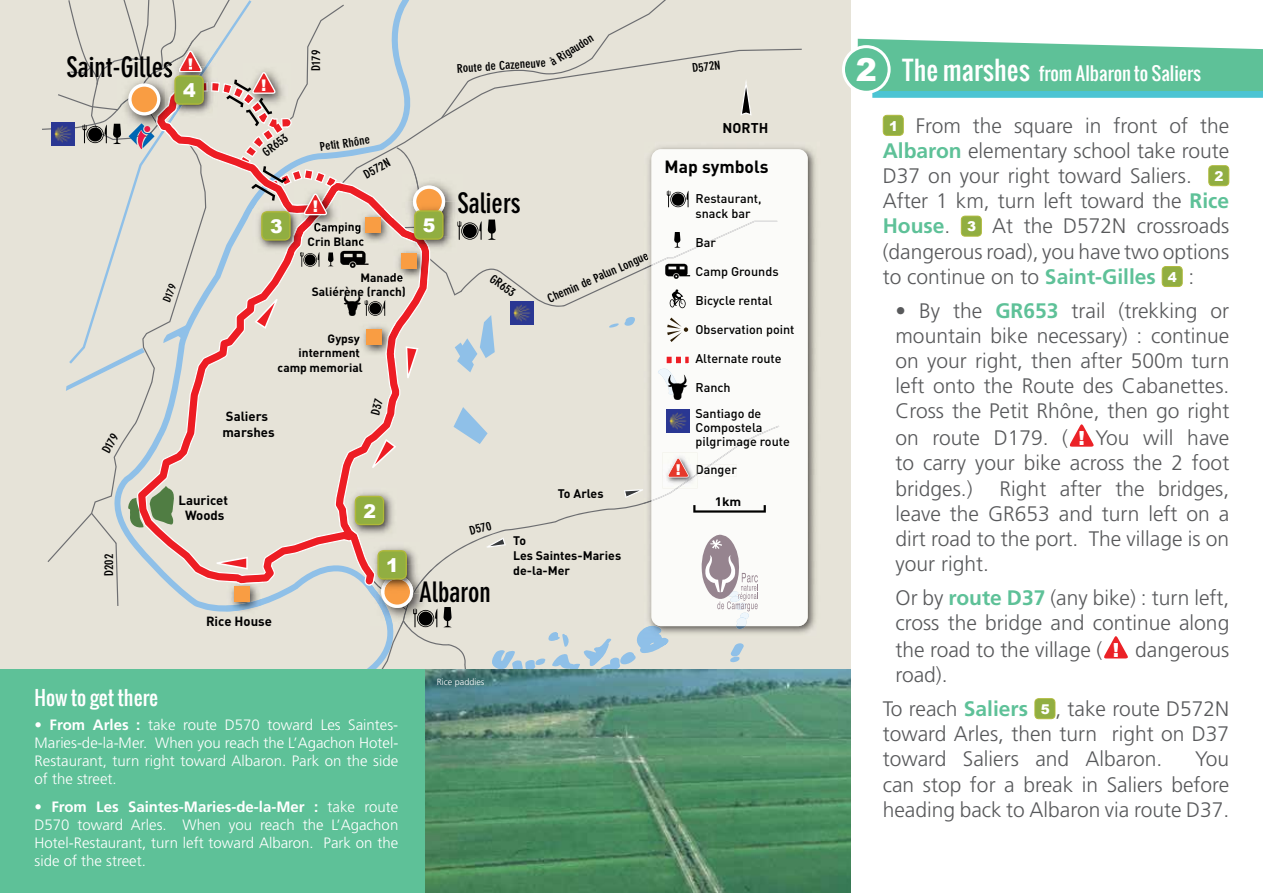
<style>
.page{position:relative;width:1263px;height:893px;background:#fff}
.page>*{position:absolute;margin:0;border:0;box-sizing:border-box;transform-origin:0 0}
.t1{font:700 condensed 27.9px "DIN Neuzeit Grotesk";color:#000}
.t2{font:300 21px/25.2px "Frutiger";color:#58595b;text-align:justify}
.t3{font:19.5px "Oswald";color:#fff}
.t4{font:900 18.9px "Arial";color:#fff}
.t5{font:18px "Oswald";color:#fff}
.t6{font:700 17.55px "DIN";color:#000}
.t7{font:900 16.05px "Arial";color:#fff}
.t8{font:300 15px/18px "Frutiger";color:#fff;text-align:justify}
.t9{font:900 15px "Arial";color:#fff}
.t10{font:700 13.95px "DIN";color:#000}
.t11{font:700 13.2px/15.8px "DIN";color:#000;text-align:center}
.t12{font:500 12.6px/14.5px "DIN";color:#000}
.t13{font:700 12.3px/14.7px "DIN";color:#000}
.t14{font:700 12.15px "DIN";color:#000;scale:1.1 1}
.t15{font:700 condensed 12px "DIN Neuzeit Grotesk";color:#000;scale:1.1 1}
.t16{font:700 12px/14.4px "DIN";color:#000;text-align:right}
.t17{font:700 condensed 10.65px "DIN Neuzeit Grotesk";color:#000;scale:1.1 1}
.t18{font:300 9px "Frutiger";color:#fff}
.s1{font-weight:700}
.s2{font-family:"Arial";font-weight:900;font-size:31.65px}
.s3{font-size:25.5px}
.s4{font-family:"Arial";font-weight:900;font-size:13.5px;color:#fff}
.s5{font-weight:700;color:#5ec198}
.s6{font-family:"Arial";font-weight:900;font-size:19.5px;color:#fff}
</style>
<div class="page">
<div style="left:0;top:0;width:850px;height:669px;background:#e6e3d8"></div>
<svg style="left:609px;top:317px;width:26px;height:11px"></svg>
<svg style="left:453px;top:407px;width:35px;height:19px"></svg>
<svg style="left:455px;top:315px;width:40px;height:57px;background:#c6d6dd"></svg>
<div style="left:114px;top:0;width:311px;height:669px;background:#e6e3d8"></div>
<div style="left:430px;top:426px;width:349px;height:243px;background:#e6e3d8"></div>
<div style="left:368px;top:49px;width:434px;height:98px;background:#e6e3d8"></div>
<div style="left:441px;top:0;width:225px;height:118px;background:#e6e3d8"></div>
<div style="left:48px;top:268px;width:89px;height:294px;background:#e6e3d8"></div>
<svg style="left:91px;top:513px;width:27px;height:93px;background:#dfddd3"></svg>
<svg style="left:137px;top:83px;width:293px;height:503px;background:#e3d5cd"></svg>
<img style="left:644px;top:141px;width:176px;height:498px">
<img style="left:644px;top:626px;width:23px;height:13px">
<svg style="left:651px;top:149px;width:157px;height:477px"></svg>
<svg style="left:667px;top:318px;width:21px;height:24px"></svg>
<svg style="left:657px;top:355px;width:33px;height:46px"></svg>
<img style="left:666px;top:410px;width:23px;height:16px">
<img style="left:226px;top:578px;width:37px;height:37px">
<img style="left:226px;top:598px;width:37px;height:14px">
<img style="left:226px;top:581px;width:37px;height:3px">
<div style="left:235px;top:587px;width:15px;height:15px;background:#f99d43"></div>
<img style="left:368px;top:209px;width:25px;height:37px">
<img style="left:372px;top:209px;width:21px;height:21px">
<div style="left:365px;top:217px;width:15px;height:15px;background:#f99d43"></div>
<img style="left:358px;top:321px;width:37px;height:37px">
<img style="left:385px;top:323px;width:10px;height:35px">
<svg style="left:358px;top:334px;width:2px;height:23px"></svg>
<div style="left:366px;top:330px;width:16px;height:15px;background:#f99d43"></div>
<svg style="left:342px;top:293px;width:43px;height:24px"></svg>
<img style="left:511px;top:308px;width:23px;height:17px">
<svg style="left:150px;top:486px;width:26px;height:42px"></svg>
<svg style="left:128px;top:498px;width:16px;height:31px"></svg>
<svg style="left:393px;top:147px;width:384px;height:161px"></svg>
<img style="left:360px;top:487px;width:38px;height:52px">
<img style="left:346px;top:487px;width:14px;height:52px">
<svg style="left:355px;top:496px;width:29px;height:29px"></svg>
<img style="left:369px;top:541px;width:52px;height:9px">
<svg style="left:367px;top:550px;width:100px;height:119px;background:#cdc9b8"></svg>
<svg style="left:406px;top:346px;width:12px;height:32px"></svg>
<svg style="left:372px;top:439px;width:24px;height:29px"></svg>
<svg style="left:217px;top:557px;width:31px;height:13px"></svg>
<svg style="left:255px;top:299px;width:23px;height:30px"></svg>
<svg style="left:624px;top:426px;width:155px;height:87px"></svg>
<svg style="left:486px;top:537px;width:20px;height:11px"></svg>
<svg style="left:740px;top:79px;width:12px;height:37px"></svg>
<svg style="left:42px;top:0;width:326px;height:268px;background:#dbd0c6"></svg>
<svg style="left:883px;top:115px;width:21px;height:21px"></svg>
<svg style="left:1208px;top:165px;width:21px;height:21px"></svg>
<svg style="left:961px;top:216px;width:21px;height:21px"></svg>
<svg style="left:1162px;top:266px;width:21px;height:21px"></svg>
<svg style="left:1069px;top:424px;width:25px;height:23px"></svg>
<svg style="left:1104px;top:636px;width:24px;height:23px"></svg>
<svg style="left:1034px;top:698px;width:21px;height:21px"></svg>
<svg style="left:842px;top:39px;width:421px;height:59px;background:#6fc8aa"></svg>
<div style="left:0;top:669px;width:425px;height:224px;background:#5ec198"></div>
<img style="left:425px;top:669px;width:425px;height:224px">
<svg style="left:702px;top:535px;width:56px;height:94px"></svg>
<svg style="left:371px;top:398px;width:12px;height:17px"></svg>
<h1 class="t1" style="left:66px;top:51px;width:108px">Saint-Gilles</h1>
<p class="t7" style="left:188px;top:52px;width:7px">!</p>
<p class="t4" style="left:183px;top:77px;width:14px">4</p>
<p class="t17" style="left:160px;top:299px;width:18px;rotate:-68deg">D179</p>
<p class="t15" style="left:99px;top:449px;width:20px;rotate:-62deg">D179</p>
<p class="t7" style="left:261px;top:74px;width:7px">!</p>
<p class="t15" style="left:260px;top:148px;width:27px;rotate:-37deg">GR653</p>
<p class="t15" style="left:309px;top:71px;width:20px;rotate:-90deg">D179</p>
<p class="t15" style="left:319px;top:140px;width:47px;rotate:-8deg">Petit Rhône</p>
<p class="t7" style="left:313px;top:195px;width:7px">!</p>
<p class="t15" style="left:361px;top:169px;width:27px;rotate:-28deg">D572N</p>
<p class="t4" style="left:270px;top:213px;width:14px">3</p>
<p class="t4" style="left:423px;top:212px;width:14px">5</p>
<p class="t16" style="left:308px;top:219px;width:58px;text-align:center">Camping<br>Crin Blanc</p>
<p class="t16" style="left:312px;top:270px;width:96px">Manade<br>Saliérène (ranch)</p>
<p class="t16" style="left:278px;top:331px;width:86px">Gypsy internment camp memorial</p>
<p class="t11" style="left:222px;top:408px;width:54px;text-align:left">Saliers marshes</p>
<p class="t15" style="left:102px;top:576px;width:22px;rotate:-91deg">D202</p>
<p class="t11" style="left:178px;top:491px;width:51px">Lauricet<br>Woods</p>
<p class="t4" style="left:364px;top:497px;width:14px">2</p>
<p class="t4" style="left:386px;top:552px;width:14px">1</p>
<p class="t15" style="left:547px;top:57px;width:46px;rotate:-32deg">à Rigaudon</p>
<p class="t15" style="left:456px;top:62px;width:83px;rotate:-4deg">Route de Cazeneuve</p>
<h1 class="t1" style="left:458px;top:187px;width:65px">Saliers</h1>
<p class="t15" style="left:495px;top:271px;width:27px;rotate:35deg">GR653</p>
<p class="t15" style="left:545px;top:293px;width:100px;rotate:-24deg">Chemin de Palun Longue</p>
<p class="t15" style="left:468px;top:524px;width:22px;rotate:-15deg">D570</p>
<p class="t13" style="left:558px;top:486px;width:47px">To Arles</p>
<p class="t13" style="left:513px;top:533px;width:110px">To<br>Les Saintes-Maries de-la-Mer</p>
<p class="t11" style="left:206px;top:613px;width:67px">Rice House</p>
<p class="t3" style="left:34px;top:682px;width:125px">How to get there</p>
<p class="t8" style="left:34px;top:715px;width:365px"><span class="s1">• From Arles :</span> take route D570 toward Les Saintes-Maries-de-la-Mer. When you reach the L’Agachon Hotel-Restaurant, turn right toward Albaron. Park on the side of the street.</p>
<p class="t8" style="left:34px;top:798px;width:365px"><span class="s1">• From Les Saintes-Maries-de-la-Mer :</span> take route D570 toward Arles. When you reach the L’Agachon Hotel-Restaurant, turn left toward Albaron. Park on the side of the street.</p>
<h1 class="t1" style="left:419px;top:576px;width:73px">Albaron</h1>
<p class="t18" style="left:437px;top:677px;width:49px">Rice paddies</p>
<p class="t15" style="left:691px;top:61px;width:27px;rotate:-7deg">D572N</p>
<p class="t5" style="left:856px;top:59px;width:347px"><span class="s2">2</span> <span class="s3">The marshes</span> from Albaron to Saliers</p>
<p class="t10" style="left:723px;top:119px;width:47px">NORTH</p>
<p class="t2" style="left:883px;top:113px;width:348px;text-align:left"><span class="s4">1</span> From the square in front of the <span class="s5">Albaron</span> elementary school take route D37 on your right toward Saliers. <span class="s4">2<br></span>After 1 km, turn left toward the <span class="s5">Rice House</span>. <span class="s4">3</span> At the D572N crossroads (dangerous road), you have two options to continue on to <span class="s5">Saint-Gilles</span> <span class="s4">4</span> :</p>
<p class="t2" style="left:895px;top:297px;width:335px">• By the <span class="s5">GR653</span> trail (trekking or mountain bike necessary) : continue on your right, then after 500m turn left onto the Route des Cabanettes.<br>Cross the Petit Rhône, then go right on route D179. ( <span class="s6">!</span> You will have to carry your bike across the 2 foot bridges.)</p>
<p class="t6" style="left:665px;top:155px;width:105px">Map symbols</p>
<p class="t12" style="left:695px;top:191px;width:68px">Restaurant, snack bar</p>
<p class="t12" style="left:695px;top:235px;width:22px">Bar</p>
<p class="t12" style="left:695px;top:264px;width:85px">Camp Grounds</p>
<p class="t12" style="left:695px;top:293px;width:78px">Bicycle rental</p>
<p class="t12" style="left:695px;top:322px;width:101px">Observation point</p>
<p class="t12" style="left:695px;top:351px;width:88px">Alternate route</p>
<p class="t12" style="left:695px;top:374px;width:67px;line-height:26px">Ranch<br>Santiago de</p>
<p class="t12" style="left:695px;top:420px;width:96px;line-height:14px">Compostela pilgrimage route</p>
<p class="t12" style="left:695px;top:461px;width:43px">Danger</p>
<p class="t9" style="left:676px;top:459px;width:6px">!</p>
<p class="t2" style="left:895px;top:476px;width:335px;text-indent:104px">Right after the bridges, leave the GR653 and turn left on a dirt road to the port. The village is on your right.</p>
<p class="t2" style="left:895px;top:585px;width:335px;line-height:25.8px">Or by <span class="s5">route D37</span> (any bike) : turn left, cross the bridge and continue along the road to the village ( <span class="s6">!</span> dangerous road).</p>
<p class="t2" style="left:883px;top:696px;width:348px">To reach <span class="s5">Saliers</span> <span class="s4">5</span> , take route D572N toward Arles, then turn right on D37 toward Saliers and Albaron.</p>
<p class="t14" style="left:715px;top:494px;width:26px">1km</p>
<p class="t2" style="left:883px;top:746px;width:348px;text-indent:312px">You can stop for a break in Saliers before heading back to Albaron via route D37.</p>
</div>
